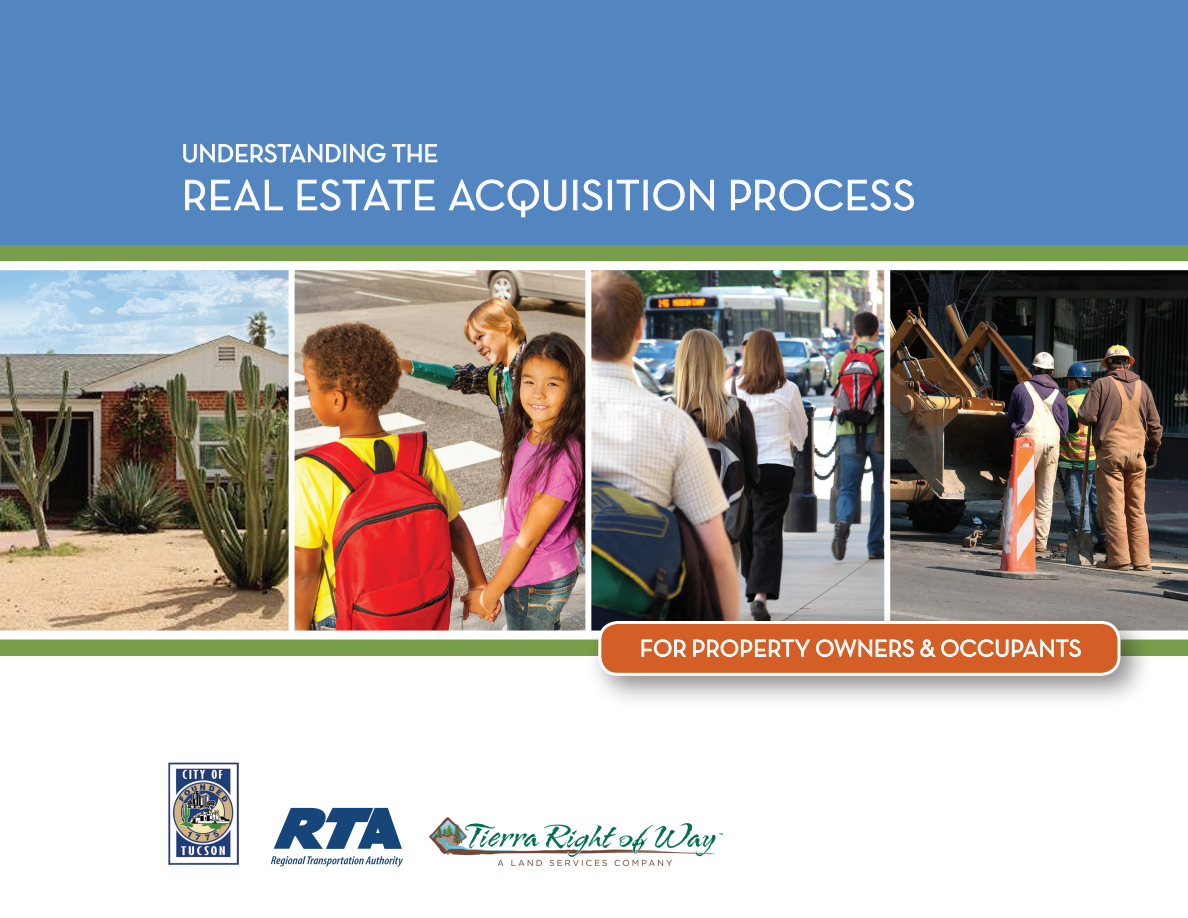
<style>
.page{position:relative;width:1188px;height:918px;background:#fff}
.page>*{position:absolute;margin:0;border:0;box-sizing:border-box;transform-origin:0 0}
.t1{font:43.5px "Neutra Text TF Book Alt";color:#fff}
.t2{font:25.5px "Neutra Text TF Book Alt";color:#fff}
.t3{font:24px "Neutra Text TF Book Alt";color:#fff}
</style>
<div class="page">
<div style="left:0;top:0;width:1188px;height:249px;background:#5385c0"></div>
<div style="left:0;top:245px;width:1188px;height:411px;background:#799d4a"></div>
<img style="left:0;top:261px;width:1188px;height:379px">
<img style="left:168px;top:763px;width:70px;height:102px">
<svg style="left:274px;top:808px;width:128px;height:41px"></svg>
<svg style="left:271px;top:856px;width:132px;height:11px"></svg>
<svg style="left:183px;top:144px;width:203px;height:19px"></svg>
<svg style="left:392px;top:144px;width:45px;height:18px"></svg>
<svg style="left:185px;top:179px;width:98px;height:32px"></svg>
<svg style="left:297px;top:179px;width:138px;height:32px"></svg>
<svg style="left:448px;top:179px;width:119px;height:39px"></svg>
<div style="left:573px;top:180px;width:4px;height:30px;border:1px solid #fff"></div>
<svg style="left:581px;top:179px;width:22px;height:32px"></svg>
<div style="left:608px;top:180px;width:4px;height:30px;border:1px solid #fff"></div>
<svg style="left:616px;top:179px;width:23px;height:32px"></svg>
<div style="left:644px;top:180px;width:4px;height:30px;border:1px solid #fff"></div>
<svg style="left:653px;top:179px;width:61px;height:32px"></svg>
<svg style="left:731px;top:179px;width:183px;height:32px"></svg>
<div style="left:289px;top:263px;width:6px;height:373px;background:#fff"></div>
<div style="left:585px;top:268px;width:6px;height:368px;background:#fff"></div>
<div style="left:884px;top:266px;width:6px;height:367px;background:#fff"></div>
<div style="left:586px;top:609px;width:568px;height:100px;background:#231f20;opacity:.51"></div>
<div style="left:600px;top:622px;width:519px;height:52px;background:#d35f27;border-radius:18px"></div>
<div style="left:598px;top:621px;width:522px;height:55px;border:3px solid #fff;border-radius:18px"></div>
<svg style="left:641px;top:639px;width:45px;height:18px"></svg>
<svg style="left:693px;top:639px;width:221px;height:18px"></svg>
<svg style="left:920px;top:639px;width:161px;height:18px"></svg>
<img style="left:430px;top:818px;width:293px;height:47px">
<p class="t2" style="left:182px;top:138px;width:258px">UNDERSTANDING THE</p>
<p class="t1" style="left:182px;top:169px;width:736px">REAL ESTATE ACQUISITION PROCESS</p>
<p class="t3" style="left:640px;top:634px;width:443px">FOR PROPERTY OWNERS &amp; OCCUPANTS</p>
</div>
